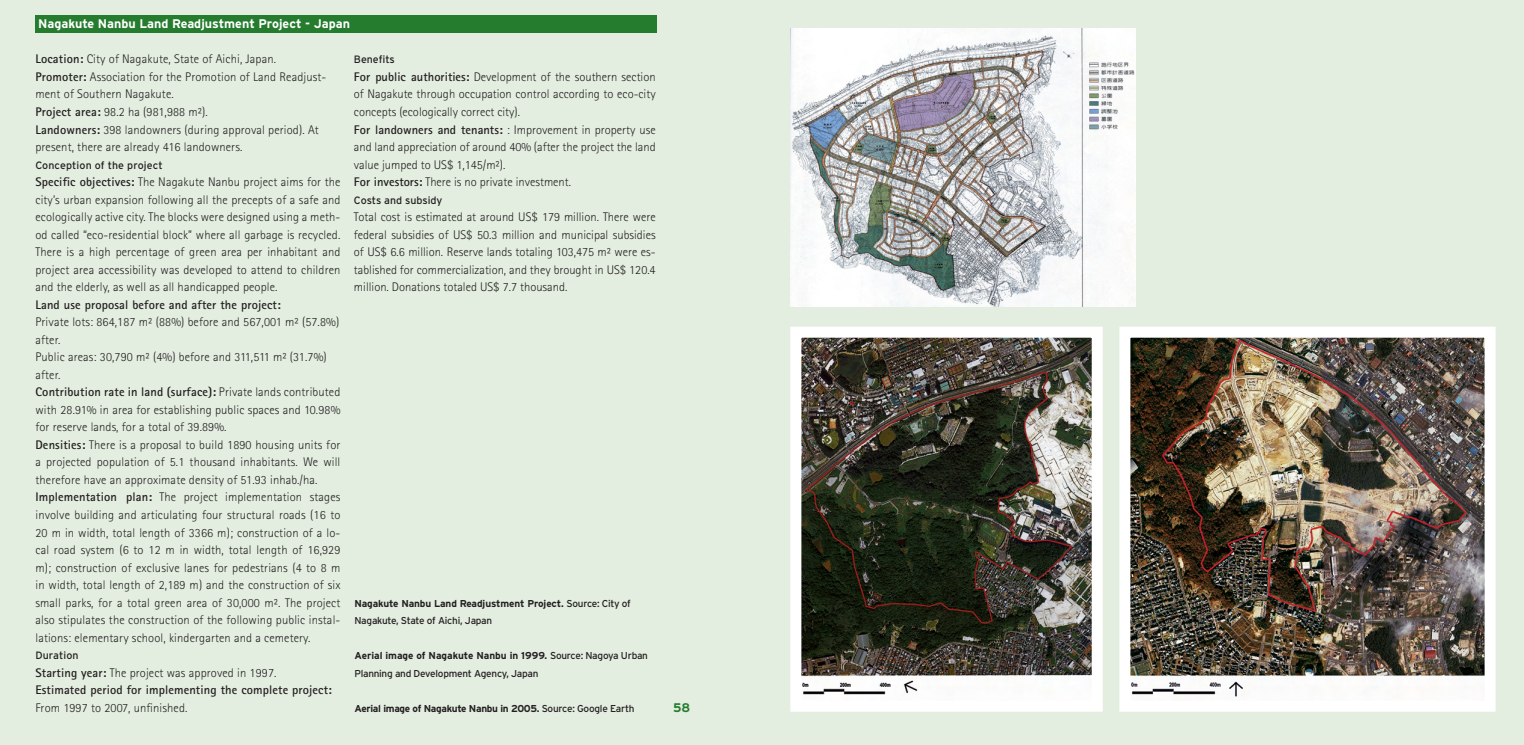
<style>
.page{position:relative;width:1524px;height:745px;background:#fff}
.page>*{position:absolute;margin:0;border:0;box-sizing:border-box;transform-origin:0 0}
.t1{font:300 12.5px/17.5px "Rotis Sans Serif";letter-spacing:.01em;color:#231f20}
.t2{font:700 12.5px/17.5px "Rotis Sans Serif";letter-spacing:.01em;color:#231f20}
.t3{font:700 12.5px "Interstate";color:#fff}
.t4{font:700 12.5px "Interstate";color:#257c2e}
.t5{font:10.62px "Interstate";color:#231f20}
.t6{font:10px/17.5px "Interstate";letter-spacing:-.025em;color:#231f20}
.t7{font:700 10px "Interstate";letter-spacing:-.03em;color:#231f20}
.s1{font-weight:700}
.s2{font-weight:300}
.s3{font-weight:400}
</style>
<div class="page">
<div style="left:0;top:0;width:1524px;height:744px;background:#e3ede0"></div>
<div style="left:35px;top:15px;width:622px;height:17px;background:#257c2e"></div>
<img style="left:790px;top:326px;width:313px;height:386px">
<img style="left:1119px;top:326px;width:377px;height:386px">
<img style="left:791px;top:28px;width:344px;height:278px">
<p class="t3" style="left:38px;top:19px;width:313px">Nagakute Nanbu Land Readjustment Project - Japan</p>
<p class="t1" style="left:35px;top:52px;width:292px"><span class="s1">Location:</span> City of Nagakute, State of Aichi, Japan.<br><span class="s1">Promoter:</span> Association for the Promotion of Land Readjust&shy;ment of Southern Nagakute.<br><span class="s1">Project area:</span> 98.2 ha (981,988 m²).<br><span class="s1">Landowners:</span> 398 landowners (during approval period). At present, there are already 416 landowners.</p>
<p class="t5" style="left:35px;top:161px;width:129px">Conception of the project</p>
<p class="t1" style="left:35px;top:174px;width:306px;text-align:justify"><span class="s1">Specific objectives:</span> The Nagakute Nanbu project aims for the city’s urban expansion following all the precepts of a safe and ecologically active city. The blocks were designed using a meth&shy;od called “eco-residential block” where all garbage is recycled.<br>There is a high percentage of green area per inhabitant and project area accessibility was developed to attend to children and the elderly, as well as all handicapped people.</p>
<p class="t2" style="left:35px;top:297px;width:247px">Land use proposal before and after the project:</p>
<p class="t1" style="left:35px;top:314px;width:306px">Private lots: 864,187 m² (88%) before and 567,001 m² (57.8%) after.<br>Public areas: 30,790 m² (4%) before and 311,511 m² (31.7%) after.<br><span class="s1">Contribution rate in land (surface):</span> Private lands contributed with 28.91% in area for establishing public spaces and 10.98% for reserve lands, for a total of 39.89%.<br><span class="s1">Densities:</span> There is a proposal to build 1890 housing units for a projected population of 5.1 thousand inhabitants. We will therefore have an approximate density of 51.93 inhab./ha.<br><span class="s1">Implementation plan:</span> The project implementation stages involve building and articulating four structural roads (16 to 20 m in width, total length of 3366 m); construction of a lo&shy;cal road system (6 to 12 m in width, total length of 16,929 m); construction of exclusive lanes for pedestrians (4 to 8 m in width, total length of 2,189 m) and the construction of six small parks, for a total green area of 30,000 m². The project also stipulates the construction of the following public instal&shy;lations: elementary school, kindergarten and a cemetery.</p>
<p class="t5" style="left:35px;top:651px;width:45px">Duration</p>
<p class="t2" style="left:35px;top:664px;width:298px">Starting year: <span class="s2">The project was approved in 1997.<br></span>Estimated period for implementing the complete project:</p>
<p class="t1" style="left:35px;top:699px;width:154px">From 1997 to 2007, unfinished.</p>
<p class="t5" style="left:354px;top:56px;width:42px">Benefits</p>
<p class="t1" style="left:354px;top:69px;width:303px"><span class="s1">For public authorities:</span> Development of the southern section of Nagakute through occupation control according to eco-city concepts (ecologically correct city).<br><span class="s1">For landowners and tenants:</span> : Improvement in property use and land appreciation of around 40% (after the project the land value jumped to US$ 1,145/m²).<br><span class="s1">For investors:</span> There is no private investment.</p>
<p class="t5" style="left:354px;top:196px;width:90px">Costs and subsidy</p>
<p class="t1" style="left:354px;top:209px;width:303px;text-align:justify">Total cost is estimated at around US$ 179 million. There were federal subsidies of US$ 50.3 million and municipal subsidies of US$ 6.6 million. Reserve lands totaling 103,475 m² were es&shy;tablished for commercialization, and they brought in US$ 120.4 million. Donations totaled US$ 7.7 thousand.</p>
<p class="t6" style="left:354px;top:594px;width:278px"><span class="s1">Nagakute Nanbu Land Readjustment Project.</span> Source: City of<br>Nagakute, State of Aichi, Japan</p>
<p class="t6" style="left:354px;top:647px;width:295px"><span class="s1">Aerial image of Nagakute Nanbu in 1999.</span> Source: Nagoya Urban<br>Planning and Development Agency, Japan</p>
<p class="t7" style="left:354px;top:704px;width:282px">Aerial image of Nagakute Nanbu in 2005. <span class="s3">Source: Google Earth</span></p>
<p class="t4" style="left:673px;top:702px;width:18px">58</p>
</div>
